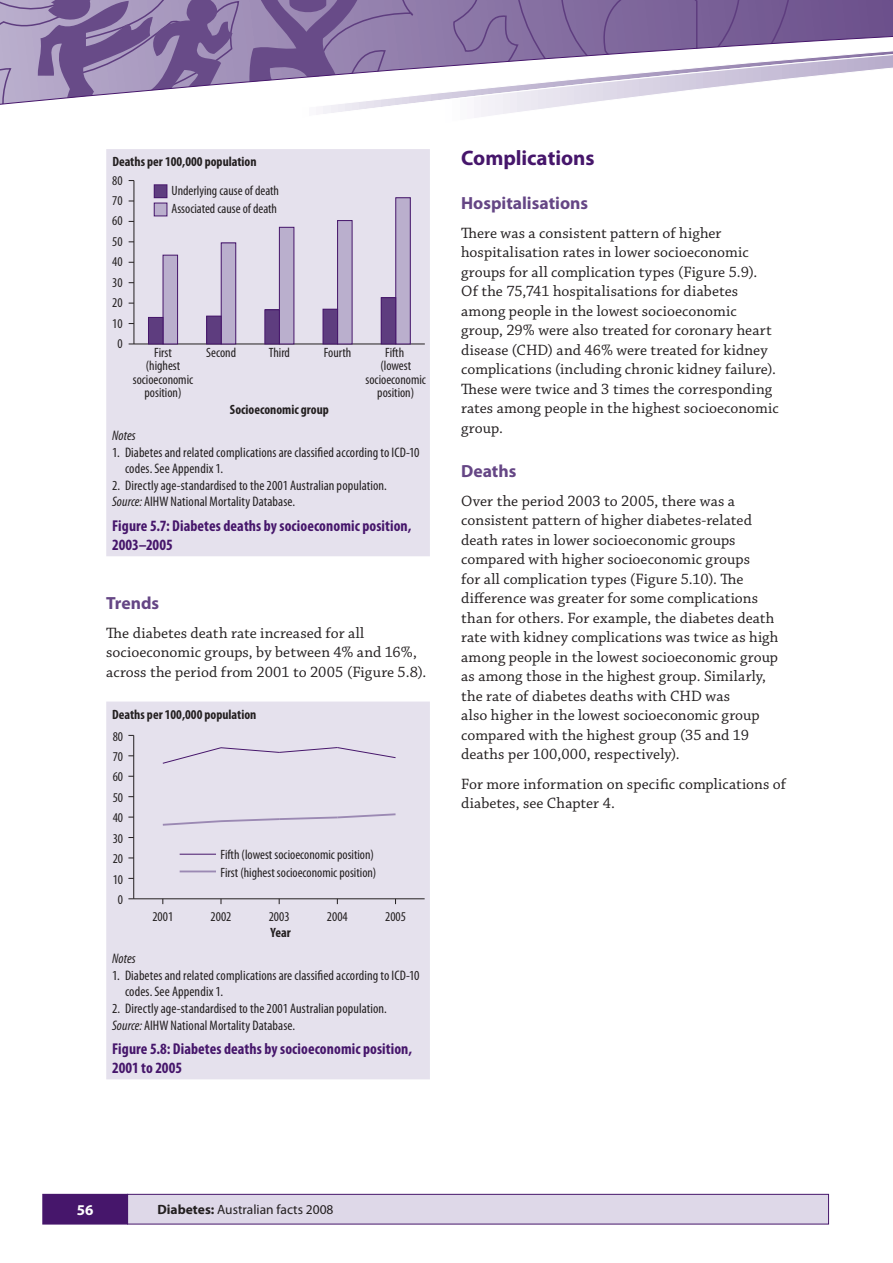
<style>
.page{position:relative;width:893px;height:1263px;background:#fff}
.page>*{position:absolute;margin:0;border:0;box-sizing:border-box;transform-origin:0 0}
.t1{font:700 21px "Myriad Pro";letter-spacing:-.005em;color:#46166b}
.t2{font:700 17.55px "Myriad Pro";color:#654685}
.t3{font:15.75px/19.5px "Chaparral Pro";color:#231f20}
.t4{font:700 condensed 15.75px/19.5px "Myriad Pro";letter-spacing:.005em;color:#46166b}
.t5{font:700 15px "Myriad Pro";color:#fff}
.t6{font:condensed 13.8px/16.6px "Myriad Pro";letter-spacing:.005em;color:#231f20}
.t7{font:italic condensed 13.8px "Myriad Pro";letter-spacing:.005em;color:#231f20}
.t8{font:condensed 13.5px/13.5px "Myriad Pro";color:#231f20;text-align:center}
.t9{font:700 condensed 13.5px "Myriad Pro";color:#231f20}
.t10{font:13.5px "Myriad Pro";color:#231f20}
.s1{font-style:italic}
.s2{font-weight:700}
</style>
<div class="page">
<div style="left:128px;top:1194px;width:700px;height:30px;background:#ded8e8"></div>
<div style="left:127px;top:1194px;width:702px;height:30px;border:1px solid #46166b"></div>
<div style="left:43px;top:1194px;width:84px;height:30px;background:#46166b"></div>
<svg style="left:247px;top:0;width:557px;height:18px;background:#80699d"></svg>
<svg style="left:0;top:0;width:240px;height:18px;background:#917dab"></svg>
<svg style="left:0;top:18px;width:892px;height:8px;background:#846da0"></svg>
<svg style="left:0;top:26px;width:892px;height:92px"></svg>
<svg style="left:892px;top:0;width:1px;height:68px"></svg>
<div style="left:106px;top:702px;width:324px;height:377px;background:#e5e1ed"></div>
<hr style="left:134px;top:899px;width:291px;height:1px;background:#231f20">
<hr style="left:133px;top:735px;width:1px;height:164px;background:#231f20">
<hr style="left:180px;top:871px;width:36px;height:1px;background:#9b89b3">
<svg style="left:161px;top:812px;width:236px;height:15px;background:#dbd6e5"></svg>
<hr style="left:180px;top:854px;width:36px;height:1px;background:#46166b">
<svg style="left:162px;top:747px;width:234px;height:17px;background:#dbd4e5"></svg>
<div style="left:106px;top:149px;width:324px;height:407px;background:#e5e1ed"></div>
<hr style="left:134px;top:344px;width:291px;height:1px;background:#231f20">
<hr style="left:134px;top:181px;width:1px;height:163px;background:#231f20">
<div style="left:154px;top:203px;width:13px;height:13px;background:#baafcd"></div>
<div style="left:154px;top:203px;width:13px;height:13px;border:1px solid #46166b"></div>
<div style="left:163px;top:255px;width:15px;height:89px;background:#baafcd"></div>
<div style="left:163px;top:255px;width:15px;height:89px;border:1px solid #46166b"></div>
<div style="left:221px;top:243px;width:15px;height:101px;background:#baafcd"></div>
<div style="left:221px;top:243px;width:15px;height:101px;border:1px solid #46166b"></div>
<div style="left:279px;top:227px;width:15px;height:117px;background:#baafcd"></div>
<div style="left:279px;top:227px;width:15px;height:117px;border:1px solid #46166b"></div>
<div style="left:338px;top:221px;width:14px;height:123px;background:#baafcd"></div>
<div style="left:337px;top:220px;width:15px;height:124px;border:1px solid #46166b"></div>
<div style="left:396px;top:198px;width:14px;height:146px;background:#baafcd"></div>
<div style="left:395px;top:198px;width:15px;height:146px;border:1px solid #46166b"></div>
<div style="left:154px;top:185px;width:13px;height:13px;background:#5e3d7f"></div>
<div style="left:154px;top:185px;width:13px;height:13px;border:1px solid #46166b"></div>
<div style="left:148px;top:317px;width:15px;height:27px;background:#5e3d7f"></div>
<div style="left:148px;top:317px;width:15px;height:27px;border:1px solid #46166b"></div>
<div style="left:207px;top:316px;width:14px;height:28px;background:#5e3d7f"></div>
<div style="left:206px;top:316px;width:15px;height:28px;border:1px solid #46166b"></div>
<div style="left:265px;top:310px;width:14px;height:34px;background:#5e3d7f"></div>
<div style="left:265px;top:310px;width:15px;height:34px;border:1px solid #46166b"></div>
<div style="left:323px;top:309px;width:15px;height:35px;background:#5e3d7f"></div>
<div style="left:323px;top:309px;width:15px;height:35px;border:1px solid #46166b"></div>
<div style="left:381px;top:298px;width:15px;height:46px;background:#5e3d7f"></div>
<div style="left:381px;top:298px;width:15px;height:46px;border:1px solid #46166b"></div>
<p class="t9" style="left:112px;top:157px;width:146px">Deaths per 100,000 population</p>
<p class="t8" style="left:112px;top:175px;width:12px">80</p>
<p class="t8" style="left:112px;top:195px;width:12px">70</p>
<p class="t8" style="left:112px;top:216px;width:12px">60</p>
<p class="t8" style="left:112px;top:236px;width:12px">50</p>
<p class="t8" style="left:112px;top:256px;width:12px">40</p>
<p class="t8" style="left:112px;top:277px;width:12px">30</p>
<p class="t8" style="left:112px;top:297px;width:12px">20</p>
<p class="t8" style="left:112px;top:318px;width:12px">10</p>
<p class="t8" style="left:171px;top:185px;width:109px">Underlying cause of death</p>
<p class="t8" style="left:171px;top:203px;width:107px">Associated cause of death</p>
<p class="t8" style="left:117px;top:338px;width:7px">0</p>
<p class="t8" style="left:365px;top:347px;width:62px">Fifth<br>(lowest socioeconomic position)</p>
<p class="t8" style="left:154px;top:347px;width:19px">First</p>
<p class="t8" style="left:206px;top:347px;width:31px">Second</p>
<p class="t8" style="left:269px;top:347px;width:23px">Third</p>
<p class="t8" style="left:324px;top:347px;width:29px">Fourth</p>
<p class="t8" style="left:133px;top:360px;width:62px">(highest socioeconomic position)</p>
<p class="t7" style="left:112px;top:430px;width:25px">Notes</p>
<p class="t6" style="left:125px;top:445px;width:296px;text-indent:-13px">1. Diabetes and related complications are classified according to ICD-10 codes. See Appendix 1.</p>
<p class="t6" style="left:112px;top:478px;width:276px">2. Directly age-standardised to the 2001 Australian population.<br><span class="s1">Source:</span> AIHW National Mortality Database.</p>
<p class="t4" style="left:112px;top:517px;width:301px">Figure 5.7: Diabetes deaths by socioeconomic position,<br>2003–2005</p>
<p class="t9" style="left:230px;top:405px;width:100px">Socioeconomic group</p>
<p class="t2" style="left:106px;top:596px;width:55px">Trends</p>
<p class="t3" style="left:106px;top:624px;width:322px">The diabetes death rate increased for all socioeconomic groups, by between 4% and 16%, across the period from 2001 to 2005 (Figure 5.8).</p>
<p class="t9" style="left:112px;top:709px;width:146px">Deaths per 100,000 population</p>
<p class="t8" style="left:113px;top:731px;width:12px">80</p>
<p class="t8" style="left:113px;top:751px;width:12px">70</p>
<p class="t8" style="left:113px;top:771px;width:12px">60</p>
<p class="t8" style="left:113px;top:792px;width:12px">50</p>
<p class="t8" style="left:113px;top:812px;width:12px">40</p>
<p class="t8" style="left:113px;top:833px;width:12px">30</p>
<p class="t8" style="left:113px;top:853px;width:12px">20</p>
<p class="t8" style="left:113px;top:874px;width:12px">10</p>
<p class="t8" style="left:118px;top:894px;width:7px">0</p>
<p class="t8" style="left:221px;top:849px;width:155px">Fifth (lowest socioeconomic position)</p>
<p class="t8" style="left:221px;top:867px;width:157px">First (highest socioeconomic position)</p>
<p class="t8" style="left:152px;top:911px;width:22px">2001</p>
<p class="t8" style="left:211px;top:911px;width:22px">2002</p>
<p class="t8" style="left:269px;top:911px;width:22px">2003</p>
<p class="t8" style="left:327px;top:911px;width:22px">2004</p>
<p class="t8" style="left:385px;top:911px;width:22px">2005</p>
<p class="t9" style="left:270px;top:928px;width:22px">Year</p>
<p class="t7" style="left:112px;top:953px;width:25px">Notes</p>
<p class="t6" style="left:125px;top:968px;width:296px;text-indent:-13px">1. Diabetes and related complications are classified according to ICD-10 codes. See Appendix 1.</p>
<p class="t6" style="left:112px;top:1001px;width:276px">2. Directly age-standardised to the 2001 Australian population.<br><span class="s1">Source:</span> AIHW National Mortality Database.</p>
<p class="t4" style="left:112px;top:1040px;width:301px">Figure 5.8: Diabetes deaths by socioeconomic position,<br>2001 to 2005</p>
<h1 class="t1" style="left:461px;top:150px;width:135px">Complications</h1>
<p class="t2" style="left:461px;top:196px;width:129px">Hospitalisations</p>
<p class="t3" style="left:461px;top:225px;width:319px">There was a consistent pattern of higher hospitalisation rates in lower socioeconomic groups for all complication types (Figure 5.9).<br>Of the 75,741 hospitalisations for diabetes among people in the lowest socioeconomic group, 29% were also treated for coronary heart disease (CHD) and 46% were treated for kidney complications (including chronic kidney failure).<br>These were twice and 3 times the corresponding rates among people in the highest socioeconomic group.</p>
<p class="t2" style="left:461px;top:464px;width:57px">Deaths</p>
<p class="t3" style="left:461px;top:492px;width:319px">Over the period 2003 to 2005, there was a consistent pattern of higher diabetes-related death rates in lower socioeconomic groups compared with higher socioeconomic groups<br>for all complication types (Figure 5.10). The difference was greater for some complications than for others. For example, the diabetes death rate with kidney complications was twice as high among people in the lowest socioeconomic group as among those in the highest group. Similarly, the rate of diabetes deaths with CHD was<br>also higher in the lowest socioeconomic group compared with the highest group (35 and 19 deaths per 100,000, respectively).</p>
<p class="t3" style="left:461px;top:775px;width:326px">For more information on specific complications of diabetes, see Chapter 4.</p>
<p class="t5" style="left:77px;top:1204px;width:18px">56</p>
<p class="t10" style="left:158px;top:1205px;width:178px"><span class="s2">Diabetes:</span> Australian facts 2008</p>
</div>
